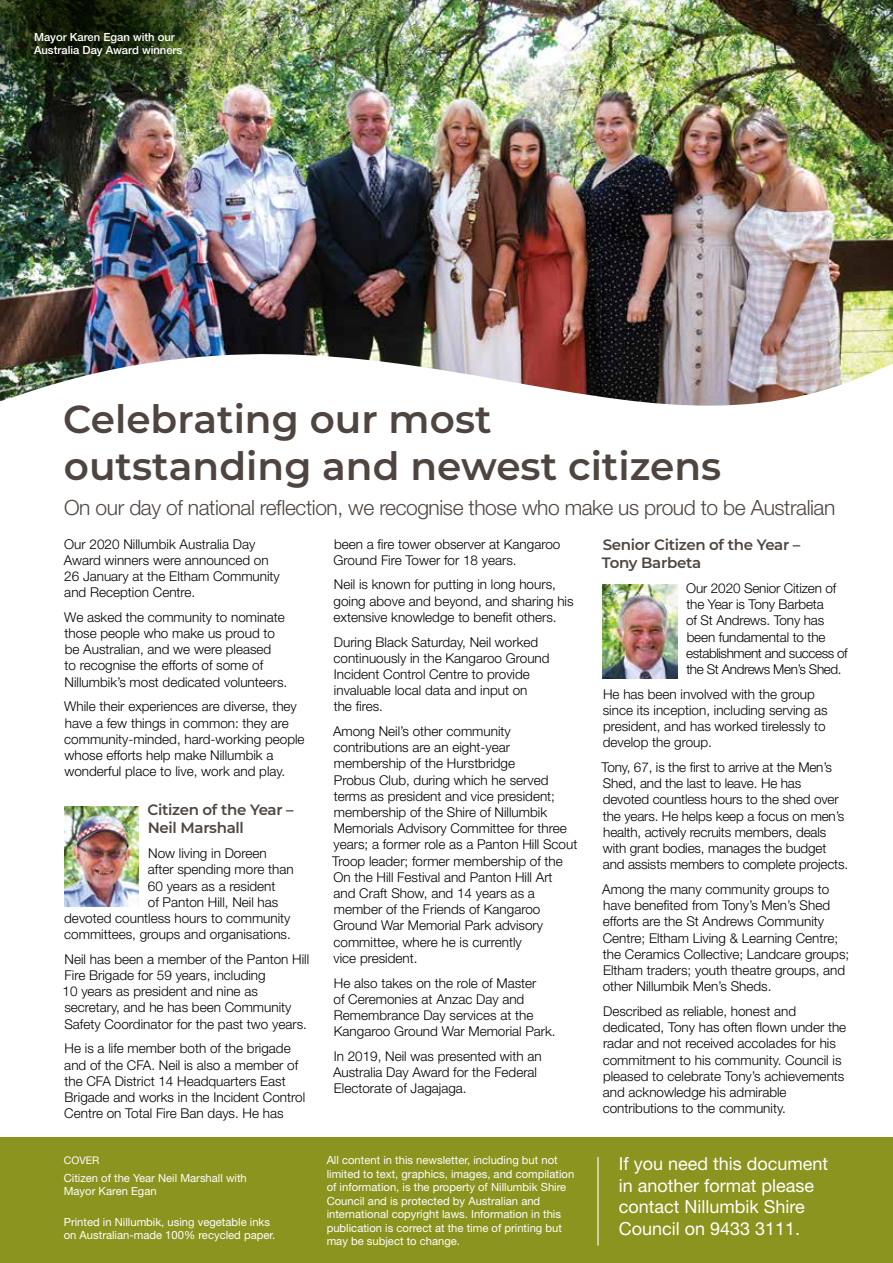
<style>
.page{position:relative;width:893px;height:1263px;background:#fff}
.page>*{position:absolute;margin:0;border:0;box-sizing:border-box;transform-origin:0 0}
.t1{font:600 39px/46.8px "Montserrat";color:#4e4540}
.t2{font:300 21px "Helvetica Neue LT";letter-spacing:-.02em;color:#4e4540}
.t3{font:18px/21.6px "Helvetica Neue LT";color:#fff}
.t4{font:600 15px/18px "Montserrat";letter-spacing:-.02em;color:#4e4540}
.t5{font:300 13.5px/16.2px "Helvetica Neue LT";color:#000}
.t6{font:11.25px/13.5px "Helvetica Neue LT";color:#fff}
.t7{font:500 11.25px/13.5px "Helvetica Neue LT";color:#fff}
.t8{font:10.5px "Helvetica Neue LT";color:#fff}
</style>
<div class="page">
<img style="left:0;top:0;width:893px;height:406px">
<div style="left:0;top:1137px;width:893px;height:126px;background:#8a941e"></div>
<hr style="left:597px;top:1157px;width:2px;height:88px;background:#fff">
<img style="left:602px;top:584px;width:75px;height:94px">
<img style="left:64px;top:807px;width:75px;height:99px">
<img style="left:0;top:0;width:230px;height:116px">
<p class="t7" style="left:34px;top:30px;width:150px">Mayor Karen Egan with our<br>Australia Day Award winners</p>
<h1 class="t1" style="left:63px;top:394px;width:659px">Celebrating our most outstanding and newest citizens</h1>
<h2 class="t2" style="left:64px;top:495px;width:773px">On our day of national reflection, we recognise those who make us proud to be Australian</h2>
<p class="t5" style="left:64px;top:535px;width:218px">Our 2020 Nillumbik Australia Day<br>Award winners were announced on<br>26 January at the Eltham Community and Reception Centre.</p>
<p class="t5" style="left:64px;top:609px;width:225px">We asked the community to nominate those people who make us proud to be Australian, and we were pleased<br>to recognise the efforts of some of Nillumbik’s most dedicated volunteers.</p>
<p class="t5" style="left:64px;top:698px;width:242px">While their experiences are diverse, they have a few things in common: they are community-minded, hard-working people whose efforts help make Nillumbik a wonderful place to live, work and play.</p>
<p class="t4" style="left:147px;top:800px;width:148px">Citizen of the Year –<br>Neil Marshall</p>
<p class="t5" style="left:148px;top:845px;width:120px">Now living in Doreen</p>
<p class="t5" style="left:148px;top:861px;width:147px">after spending more than</p>
<p class="t5" style="left:148px;top:877px;width:129px">60 years as a resident</p>
<p class="t5" style="left:148px;top:893px;width:132px">of Panton Hill, Neil has</p>
<p class="t5" style="left:64px;top:910px;width:228px">devoted countless hours to community</p>
<p class="t5" style="left:64px;top:926px;width:228px">committees, groups and organisations.</p>
<p class="t5" style="left:63px;top:951px;width:248px">Neil has been a member of the Panton Hill Fire Brigade for 59 years, including<br>10 years as president and nine as secretary, and he has been Community Safety Coordinator for the past two years.</p>
<p class="t5" style="left:64px;top:1040px;width:242px">He is a life member both of the brigade and of the CFA. Neil is also a member of the CFA District 14 Headquarters East Brigade and works in the Incident Control Centre on Total Fire Ban days. He has</p>
<p class="t4" style="left:602px;top:535px;width:200px">Senior Citizen of the Year –<br>Tony Barbeta</p>
<p class="t5" style="left:686px;top:580px;width:163px">Our 2020 Senior Citizen of the Year is Tony Barbeta<br>of St Andrews. Tony has been fundamental to the establishment and success of the St Andrews Men’s Shed.</p>
<p class="t5" style="left:603px;top:685px;width:226px">He has been involved with the group since its inception, including serving as president, and has worked tirelessly to develop the group.</p>
<p class="t5" style="left:601px;top:759px;width:248px">Tony, 67, is the first to arrive at the Men’s Shed, and the last to leave. He has devoted countless hours to the shed over the years. He helps keep a focus on men’s health, actively recruits members, deals with grant bodies, manages the budget and assists members to complete projects.</p>
<p class="t5" style="left:602px;top:881px;width:249px">Among the many community groups to have benefited from Tony’s Men’s Shed efforts are the St Andrews Community Centre; Eltham Living &amp; Learning Centre; the Ceramics Collective; Landcare groups; Eltham traders; youth theatre groups, and other Nillumbik Men’s Sheds.</p>
<p class="t5" style="left:603px;top:1003px;width:245px">Described as reliable, honest and dedicated, Tony has often flown under the radar and not received accolades for his commitment to his community. Council is pleased to celebrate Tony’s achievements and acknowledge his admirable contributions to the community.</p>
<p class="t5" style="left:333px;top:535px;width:228px">been a fire tower observer at Kangaroo<br>Ground Fire Tower for 18 years.</p>
<p class="t5" style="left:334px;top:576px;width:242px">Neil is known for putting in long hours, going above and beyond, and sharing his extensive knowledge to benefit others.</p>
<p class="t5" style="left:334px;top:633px;width:218px">During Black Saturday, Neil worked continuously in the Kangaroo Ground<br>Incident Control Centre to provide invaluable local data and input on<br>the fires.</p>
<p class="t5" style="left:332px;top:723px;width:247px">Among Neil’s other community contributions are an eight-year membership of the Hurstbridge<br>Probus Club, during which he served terms as president and vice president; membership of the Shire of Nillumbik Memorials Advisory Committee for three years; a former role as a Panton Hill Scout Troop leader; former membership of the On the Hill Festival and Panton Hill Art<br>and Craft Show, and 14 years as a member of the Friends of Kangaroo Ground War Memorial Park advisory committee, where he is currently<br>vice president.</p>
<p class="t5" style="left:334px;top:974px;width:224px">He also takes on the role of Master<br>of Ceremonies at Anzac Day and<br>Remembrance Day services at the<br>Kangaroo Ground War Memorial Park.</p>
<p class="t5" style="left:333px;top:1048px;width:210px">In 2019, Neil was presented with an<br>Australia Day Award for the Federal<br>Electorate of Jagajaga.</p>
<p class="t8" style="left:64px;top:1154px;width:37px">COVER</p>
<p class="t6" style="left:64px;top:1170px;width:185px">Citizen of the Year Neil Marshall with<br>Mayor Karen Egan</p>
<p class="t6" style="left:64px;top:1214px;width:213px">Printed in Nillumbik, using vegetable inks on Australian-made 100% recycled paper.</p>
<p class="t6" style="left:327px;top:1153px;width:249px">All content in this newsletter, including but not limited to text, graphics, images, and compilation of information, is the property of Nillumbik Shire Council and is protected by Australian and international copyright laws. Information in this publication is correct at the time of printing but may be subject to change.</p>
<h3 class="t3" style="left:619px;top:1153px;width:211px">If you need this document in another format please contact Nillumbik Shire<br>Council on 9433 3111.</h3>
</div>
